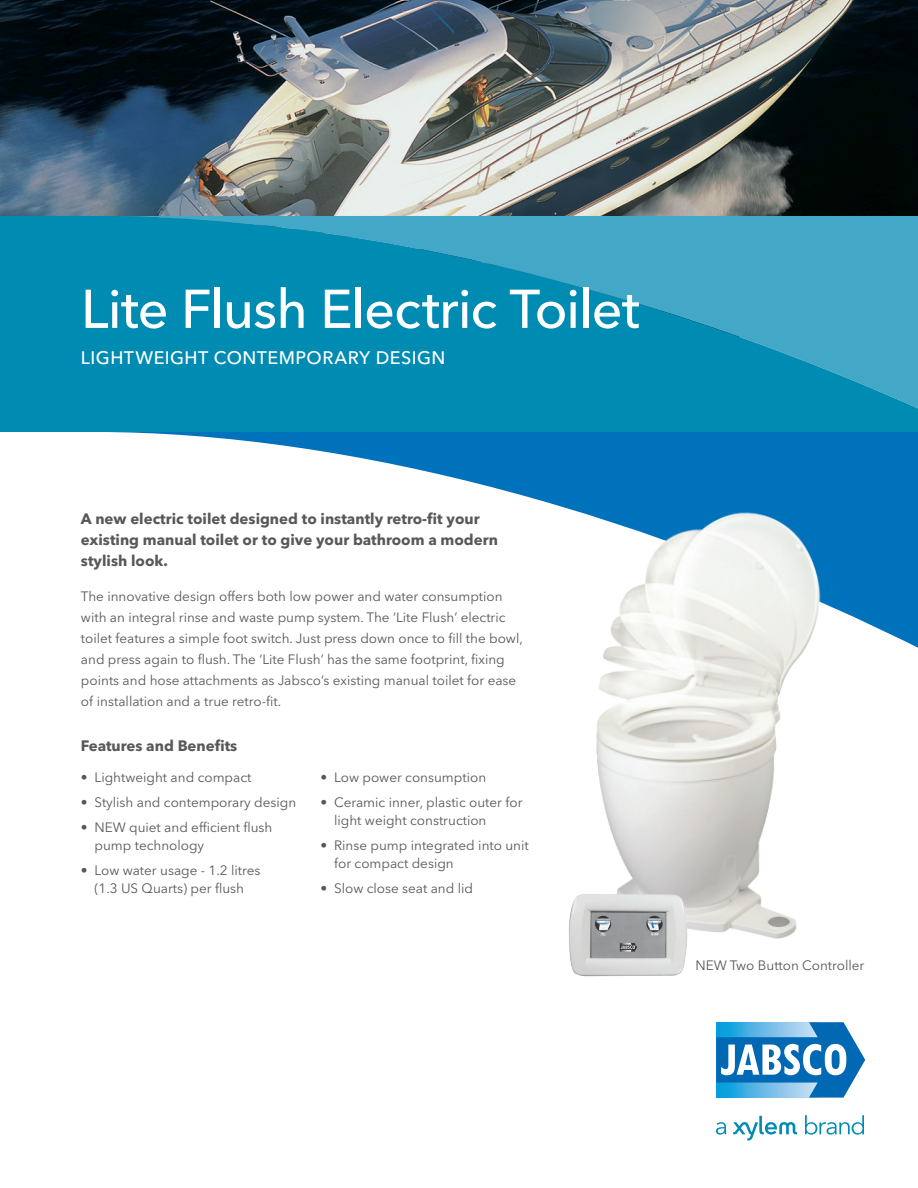
<style>
.page{position:relative;width:918px;height:1188px;background:#fff}
.page>*{position:absolute;margin:0;border:0;box-sizing:border-box;transform-origin:0 0}
.t1{font:500 54px "Avenir Next LT Pro";letter-spacing:-.02em;color:#fff}
.t2{font:500 18px "Avenir Next LT Pro";letter-spacing:.025em;color:#fff}
.t3{font:700 15px/21px "Avenir Next LT Pro";color:#57585a}
.t4{font:13.5px/21px "Avenir Next LT Pro";color:#57585a}
</style>
<div class="page">
<svg style="left:716px;top:1022px;width:150px;height:76px"></svg>
<svg style="left:716px;top:1122px;width:10px;height:13px"></svg>
<svg style="left:805px;top:1115px;width:59px;height:20px"></svg>
<svg style="left:733px;top:1116px;width:64px;height:24px"></svg>
<img style="left:0;top:0;width:918px;height:216px">
<svg style="left:107px;top:432px;width:811px;height:216px"></svg>
<svg style="left:0;top:216px;width:918px;height:216px;background:#1292b8"></svg>
<img style="left:577px;top:503px;width:277px;height:436px">
<img style="left:568px;top:855px;width:156px;height:122px">
<h1 class="t1" style="left:81px;top:277px;width:560px">LITE FLUSH ELECTRIC TOILET</h1>
<h2 class="t2" style="left:81px;top:347px;width:366px">LIGHTWEIGHT CONTEMPORARY DESIGN</h2>
<p class="t3" style="left:81px;top:508px;width:418px">A new electric toilet designed to instantly retro-fit your existing manual toilet or to give your bathroom a modern stylish look.</p>
<p class="t4" style="left:81px;top:586px;width:443px">The innovative design offers both low power and water consumption with an integral rinse and waste pump system. The ‘Lite Flush’ electric toilet features a simple foot switch. Just press down once to fill the bowl, and press again to flush. The ‘Lite Flush’ has the same footprint, fixing points and hose attachments as Jabsco’s existing manual toilet for ease of installation and a true retro-fit.</p>
<p class="t3" style="left:81px;top:735px;width:158px">Features and Benefits</p>
<p class="t4" style="left:81px;top:767px;width:172px">• Lightweight and compact</p>
<p class="t4" style="left:81px;top:792px;width:217px">• Stylish and contemporary design</p>
<p class="t4" style="left:94px;top:818px;width:180px;line-height:18px;text-indent:-14px">• NEW quiet and efficient flush pump technology</p>
<p class="t4" style="left:81px;top:861px;width:181px;line-height:18px;text-align:center">• Low water usage - 1.2 litres (1.3 US Quarts) per flush</p>
<p class="t4" style="left:321px;top:767px;width:167px">• Low power consumption</p>
<p class="t4" style="left:334px;top:793px;width:190px;line-height:18px;text-indent:-14px">• Ceramic inner, plastic outer for light weight construction</p>
<p class="t4" style="left:334px;top:836px;width:196px;line-height:18px;text-indent:-14px">• Rinse pump integrated into unit for compact design</p>
<p class="t4" style="left:321px;top:877px;width:154px">• Slow close seat and lid</p>
<p class="t4" style="left:695px;top:955px;width:170px">NEW Two Button Controller</p>
</div>
